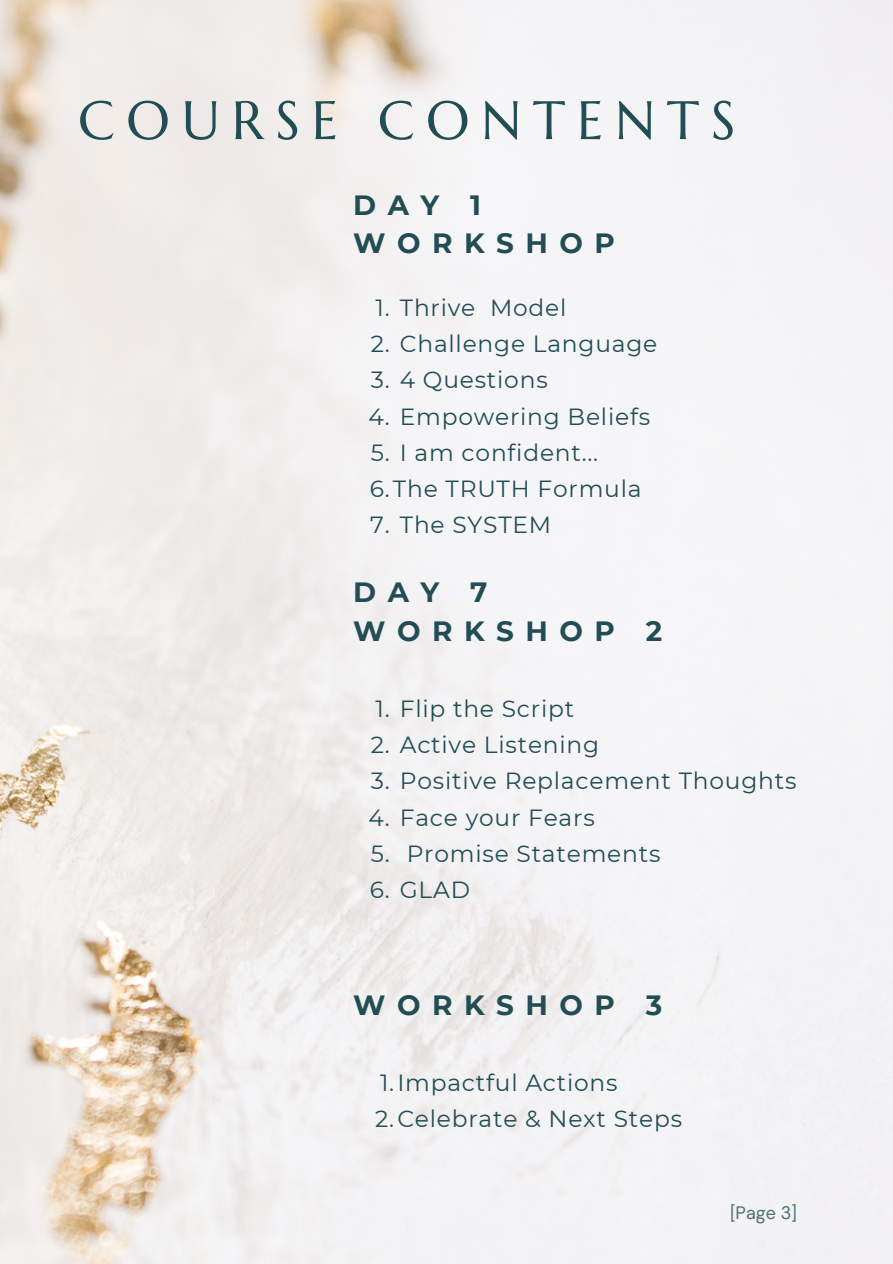
<style>
.page{position:relative;width:893px;height:1264px;background:#fff}
.page>*{position:absolute;margin:0;border:0;box-sizing:border-box;transform-origin:0 0}
.t1{font:54px "Marcellus";letter-spacing:.215em;color:#224d55}
.t2{font:700 27.9px/38.2px "Montserrat";letter-spacing:.415em;color:#224d55}
.t3{font:23.4px "Montserrat";letter-spacing:.035em;color:#224d55}
.t4{font:18px "DM Sans";color:#4e7174}
</style>
<div class="page">
<img style="left:0;top:0;width:892px;height:1263px">
<p class="t1" style="left:78px;top:86px;width:659px">COURSE CONTENTS</p>
<p class="t2" style="left:353px;top:185px;width:263px">DAY 1<br>WORKSHOP</p>
<h1 class="t3" style="left:375px;top:293px;width:192px">1. Thrive Model</h1>
<h2 class="t3" style="left:371px;top:329px;width:288px">2. Challenge Language</h2>
<p class="t3" style="left:371px;top:366px;width:178px">3. 4 Questions</p>
<p class="t3" style="left:368px;top:402px;width:283px">4. Empowering Beliefs</p>
<p class="t3" style="left:371px;top:438px;width:229px">5. I am confident...</p>
<p class="t3" style="left:370px;top:474px;width:273px">6.The TRUTH Formula</p>
<p class="t3" style="left:370px;top:510px;width:182px">7. The SYSTEM</p>
<p class="t2" style="left:353px;top:573px;width:310px">DAY 7<br>WORKSHOP 2</p>
<h2 class="t3" style="left:375px;top:694px;width:200px">1. Flip the Script</h2>
<p class="t3" style="left:371px;top:730px;width:230px">2. Active Listening</p>
<p class="t3" style="left:371px;top:766px;width:427px">3. Positive Replacement Thoughts</p>
<p class="t3" style="left:368px;top:803px;width:228px">4. Face your Fears</p>
<p class="t3" style="left:371px;top:839px;width:291px">5. Promise Statements</p>
<p class="t3" style="left:370px;top:875px;width:102px">6. GLAD</p>
<h2 class="t2" style="left:353px;top:985px;width:310px">WORKSHOP 3</h2>
<p class="t3" style="left:380px;top:1068px;width:239px">1.Impactful Actions</p>
<p class="t3" style="left:375px;top:1104px;width:308px">2.Celebrate &amp; Next Steps</p>
<p class="t4" style="left:730px;top:1201px;width:68px">[Page 3]</p>
</div>
